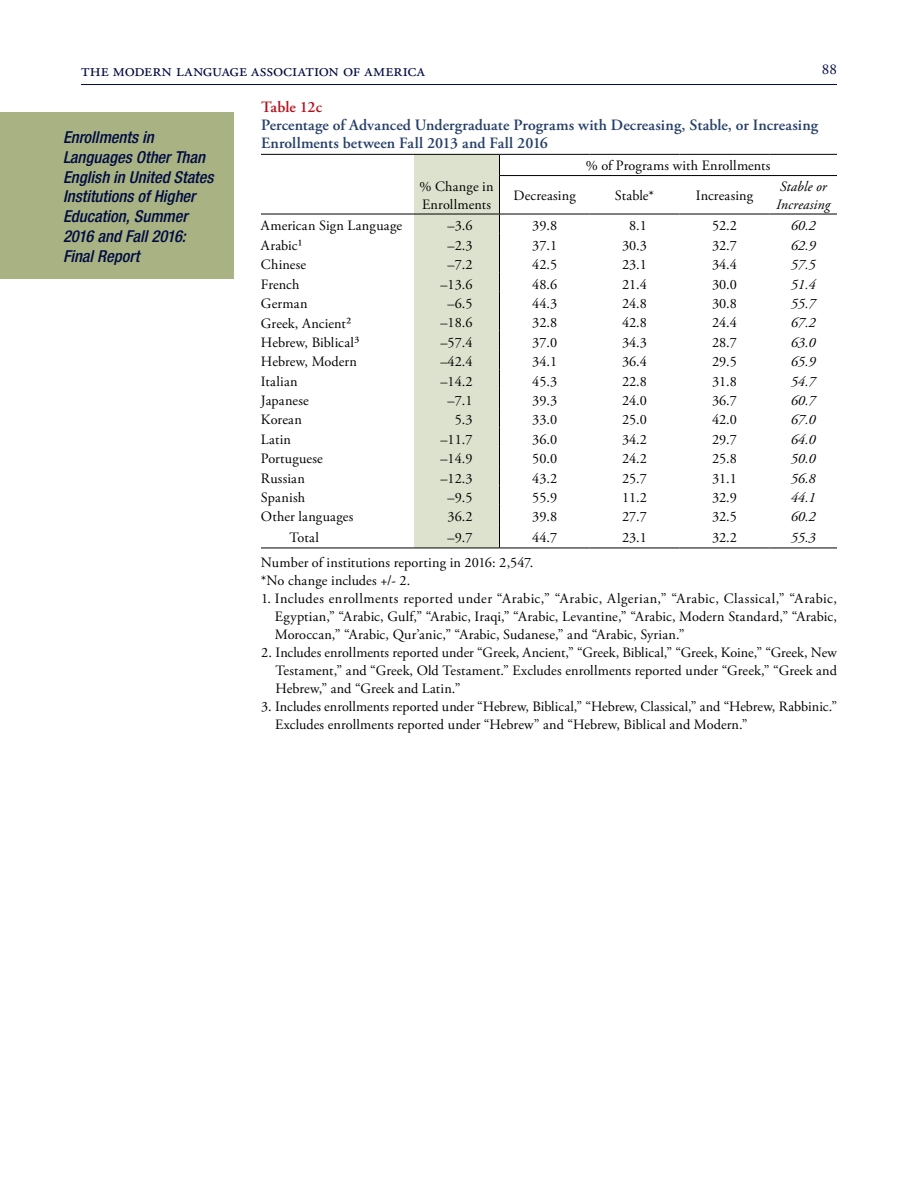
<style>
.page{position:relative;width:918px;height:1188px;background:#fff}
.page>*{position:absolute;margin:0;border:0;box-sizing:border-box;transform-origin:0 0}
.t1{font:18px "Adobe Garamond Pro";letter-spacing:-.005em;color:#000b42}
.t2{font:italic 500 condensed 16.5px/19.8px "Helvetica Neue LT Std";color:#000b42}
.t3{font:600 15.75px/17.9px "Adobe Garamond Pro";color:#263f6a}
.t4{font:600 15.75px "Adobe Garamond Pro";letter-spacing:-.005em;color:#b5121b}
.t5{font:15px "Adobe Garamond Pro";color:#000b42}
.t6{font:14.25px/18px "Adobe Garamond Pro";color:#000}
.t7{font:italic 14.25px/18px "Adobe Garamond Pro";color:#000}
.s1{font-size:14.7px}
</style>
<div class="page">
<hr style="left:81px;top:84px;width:756px;height:1px;background:#000b42">
<div style="left:0;top:113px;width:234px;height:166px;background:#a8b282"></div>
<svg style="left:770px;top:176px;width:67px;height:372px"></svg>
<hr style="left:261px;top:154px;width:153px;height:1px;background:#000">
<hr style="left:500px;top:154px;width:90px;height:1px;background:#000">
<hr style="left:590px;top:154px;width:90px;height:1px;background:#000">
<hr style="left:680px;top:154px;width:90px;height:1px;background:#000">
<hr style="left:770px;top:154px;width:67px;height:1px;background:#000">
<hr style="left:261px;top:214px;width:153px;height:1px;background:#000">
<hr style="left:500px;top:214px;width:90px;height:1px;background:#000">
<hr style="left:590px;top:214px;width:90px;height:1px;background:#000">
<hr style="left:680px;top:214px;width:90px;height:1px;background:#000">
<hr style="left:770px;top:214px;width:67px;height:1px;background:#000">
<hr style="left:261px;top:548px;width:153px;height:1px;background:#000">
<hr style="left:414px;top:548px;width:86px;height:1px;background:#000">
<hr style="left:500px;top:548px;width:90px;height:1px;background:#000">
<hr style="left:590px;top:548px;width:90px;height:1px;background:#000">
<hr style="left:680px;top:548px;width:90px;height:1px;background:#000">
<hr style="left:770px;top:548px;width:67px;height:1px;background:#000">
<div style="left:414px;top:154px;width:86px;height:394px;background:#dde2ce"></div>
<hr style="left:499px;top:175px;width:1px;height:39px;background:#000">
<hr style="left:500px;top:175px;width:337px;height:1px;background:#000">
<p class="t1" style="left:81px;top:60px;width:345px">the modern language association of america</p>
<p class="t5" style="left:822px;top:60px;width:17px">88</p>
<p class="t2" style="left:63px;top:128px;width:152px">Enrollments in<br>Languages Other Than<br>English in United States<br>Institutions of Higher<br>Education, Summer<br>2016 and Fall 2016:<br>Final Report</p>
<p class="t4" style="left:261px;top:98px;width:63px">Table 12c</p>
<p class="t3" style="left:261px;top:116px;width:559px">Percentage of Advanced Undergraduate Programs with Decreasing, Stable, or Increasing<br>Enrollments between Fall 2013 and Fall 2016</p>
<p class="t6" style="left:420px;top:178px;width:76px">% Change in<br>Enrollments</p>
<p class="t6" style="left:586px;top:157px;width:186px">% of Programs with Enrollments</p>
<p class="t6" style="left:514px;top:187px;width:64px">Decreasing</p>
<p class="t6" style="left:615px;top:187px;width:41px">Stable*</p>
<p class="t6" style="left:696px;top:187px;width:59px">Increasing</p>
<p class="t7" style="left:776px;top:178px;width:56px">Stable or<br>Increasing</p>
<p class="t6" style="left:261px;top:217px;width:143px">American Sign Language</p>
<p class="t6" style="left:448px;top:217px;width:26px">–3.6</p>
<p class="t6" style="left:532px;top:217px;width:26px">39.8</p>
<p class="t6" style="left:629px;top:217px;width:19px">8.1</p>
<p class="t6" style="left:712px;top:217px;width:26px">52.2</p>
<p class="t7" style="left:791px;top:217px;width:26px">60.2</p>
<p class="t6" style="left:261px;top:237px;width:43px">Arabic<span class="s1">1</span></p>
<p class="t6" style="left:448px;top:237px;width:26px">–2.3</p>
<p class="t6" style="left:532px;top:237px;width:26px">37.1</p>
<p class="t6" style="left:622px;top:237px;width:26px">30.3</p>
<p class="t6" style="left:712px;top:237px;width:26px">32.7</p>
<p class="t7" style="left:791px;top:237px;width:26px">62.9</p>
<p class="t6" style="left:261px;top:256px;width:47px">Chinese</p>
<p class="t6" style="left:448px;top:256px;width:26px">–7.2</p>
<p class="t6" style="left:532px;top:256px;width:26px">42.5</p>
<p class="t6" style="left:622px;top:256px;width:26px">23.1</p>
<p class="t6" style="left:712px;top:256px;width:26px">34.4</p>
<p class="t7" style="left:791px;top:256px;width:26px">57.5</p>
<p class="t6" style="left:261px;top:276px;width:40px">French</p>
<p class="t6" style="left:441px;top:276px;width:34px">–13.6</p>
<p class="t6" style="left:532px;top:276px;width:26px">48.6</p>
<p class="t6" style="left:622px;top:276px;width:26px">21.4</p>
<p class="t6" style="left:712px;top:276px;width:26px">30.0</p>
<p class="t7" style="left:791px;top:275px;width:26px">51.4</p>
<p class="t6" style="left:261px;top:295px;width:48px">German</p>
<p class="t6" style="left:448px;top:295px;width:26px">–6.5</p>
<p class="t6" style="left:532px;top:295px;width:26px">44.3</p>
<p class="t6" style="left:622px;top:295px;width:26px">24.8</p>
<p class="t6" style="left:712px;top:295px;width:26px">30.8</p>
<p class="t7" style="left:791px;top:295px;width:26px">55.7</p>
<p class="t6" style="left:261px;top:315px;width:92px">Greek, Ancient<span class="s1">2</span></p>
<p class="t6" style="left:441px;top:314px;width:34px">–18.6</p>
<p class="t6" style="left:532px;top:314px;width:26px">32.8</p>
<p class="t6" style="left:622px;top:314px;width:26px">42.8</p>
<p class="t6" style="left:712px;top:314px;width:26px">24.4</p>
<p class="t7" style="left:791px;top:314px;width:26px">67.2</p>
<p class="t6" style="left:261px;top:334px;width:100px">Hebrew, Biblical<span class="s1">3</span></p>
<p class="t6" style="left:441px;top:334px;width:34px">–57.4</p>
<p class="t6" style="left:532px;top:334px;width:26px">37.0</p>
<p class="t6" style="left:622px;top:334px;width:26px">34.3</p>
<p class="t6" style="left:712px;top:334px;width:26px">28.7</p>
<p class="t7" style="left:791px;top:334px;width:26px">63.0</p>
<p class="t6" style="left:261px;top:353px;width:98px">Hebrew, Modern</p>
<p class="t6" style="left:441px;top:353px;width:34px">–42.4</p>
<p class="t6" style="left:532px;top:353px;width:26px">34.1</p>
<p class="t6" style="left:622px;top:353px;width:26px">36.4</p>
<p class="t6" style="left:712px;top:353px;width:26px">29.5</p>
<p class="t7" style="left:791px;top:353px;width:26px">65.9</p>
<p class="t6" style="left:261px;top:373px;width:38px">Italian</p>
<p class="t6" style="left:441px;top:373px;width:34px">–14.2</p>
<p class="t6" style="left:532px;top:373px;width:26px">45.3</p>
<p class="t6" style="left:622px;top:373px;width:26px">22.8</p>
<p class="t6" style="left:712px;top:373px;width:26px">31.8</p>
<p class="t7" style="left:791px;top:373px;width:26px">54.7</p>
<p class="t6" style="left:261px;top:392px;width:49px">Japanese</p>
<p class="t6" style="left:448px;top:392px;width:26px">–7.1</p>
<p class="t6" style="left:532px;top:392px;width:26px">39.3</p>
<p class="t6" style="left:622px;top:392px;width:26px">24.0</p>
<p class="t6" style="left:712px;top:392px;width:26px">36.7</p>
<p class="t7" style="left:791px;top:392px;width:26px">60.7</p>
<p class="t6" style="left:261px;top:411px;width:42px">Korean</p>
<p class="t6" style="left:455px;top:411px;width:19px">5.3</p>
<p class="t6" style="left:532px;top:411px;width:26px">33.0</p>
<p class="t6" style="left:622px;top:411px;width:26px">25.0</p>
<p class="t6" style="left:712px;top:411px;width:26px">42.0</p>
<p class="t7" style="left:791px;top:411px;width:26px">67.0</p>
<p class="t6" style="left:261px;top:431px;width:32px">Latin</p>
<p class="t6" style="left:441px;top:431px;width:34px">–11.7</p>
<p class="t6" style="left:532px;top:431px;width:26px">36.0</p>
<p class="t6" style="left:622px;top:431px;width:26px">34.2</p>
<p class="t6" style="left:712px;top:431px;width:26px">29.7</p>
<p class="t7" style="left:791px;top:431px;width:26px">64.0</p>
<p class="t6" style="left:261px;top:450px;width:63px">Portuguese</p>
<p class="t6" style="left:441px;top:450px;width:34px">–14.9</p>
<p class="t6" style="left:532px;top:450px;width:26px">50.0</p>
<p class="t6" style="left:622px;top:450px;width:26px">24.2</p>
<p class="t6" style="left:712px;top:450px;width:26px">25.8</p>
<p class="t7" style="left:791px;top:450px;width:26px">50.0</p>
<p class="t6" style="left:261px;top:469px;width:45px">Russian</p>
<p class="t6" style="left:441px;top:469px;width:34px">–12.3</p>
<p class="t6" style="left:532px;top:469px;width:26px">43.2</p>
<p class="t6" style="left:622px;top:469px;width:26px">25.7</p>
<p class="t6" style="left:712px;top:469px;width:26px">31.1</p>
<p class="t7" style="left:791px;top:469px;width:26px">56.8</p>
<p class="t6" style="left:261px;top:489px;width:46px">Spanish</p>
<p class="t6" style="left:448px;top:489px;width:26px">–9.5</p>
<p class="t6" style="left:532px;top:489px;width:26px">55.9</p>
<p class="t6" style="left:622px;top:489px;width:26px">11.2</p>
<p class="t6" style="left:712px;top:489px;width:26px">32.9</p>
<p class="t7" style="left:791px;top:489px;width:26px">44.1</p>
<p class="t6" style="left:261px;top:508px;width:94px">Other languages</p>
<p class="t6" style="left:448px;top:508px;width:26px">36.2</p>
<p class="t6" style="left:532px;top:508px;width:26px">39.8</p>
<p class="t6" style="left:622px;top:508px;width:26px">27.7</p>
<p class="t6" style="left:712px;top:508px;width:26px">32.5</p>
<p class="t7" style="left:791px;top:508px;width:26px">60.2</p>
<p class="t6" style="left:289px;top:529px;width:31px">Total</p>
<p class="t6" style="left:448px;top:529px;width:26px">–9.7</p>
<p class="t6" style="left:532px;top:529px;width:26px">44.7</p>
<p class="t6" style="left:622px;top:529px;width:26px">23.1</p>
<p class="t6" style="left:712px;top:529px;width:26px">32.2</p>
<p class="t7" style="left:791px;top:529px;width:26px">55.3</p>
<p class="t6" style="left:261px;top:554px;width:274px">Number of institutions reporting in 2016: 2,547. *No change includes +/- 2.</p>
<p class="t6" style="left:275px;top:590px;width:564px;text-align:justify;text-indent:-14px">1. Includes enrollments reported under “Arabic,” “Arabic, Algerian,” “Arabic, Classical,” “Arabic, Egyptian,” “Arabic, Gulf,” “Arabic, Iraqi,” “Arabic, Levantine,” “Arabic, Modern Standard,” “Arabic, Moroccan,” “Arabic, Qur’anic,” “Arabic, Sudanese,” and “Arabic, Syrian.”</p>
<p class="t6" style="left:275px;top:644px;width:563px;text-align:justify;text-indent:-14px">2. Includes enrollments reported under “Greek, Ancient,” “Greek, Biblical,” “Greek, Koine,” “Greek, New Testament,” and “Greek, Old Testament.” Excludes enrollments reported under “Greek,” “Greek and Hebrew,” and “Greek and Latin.”</p>
<p class="t6" style="left:275px;top:698px;width:563px;text-indent:-14px">3. Includes enrollments reported under “Hebrew, Biblical,” “Hebrew, Classical,” and “Hebrew, Rabbinic.”<br>Excludes enrollments reported under “Hebrew” and “Hebrew, Biblical and Modern.”</p>
</div>
